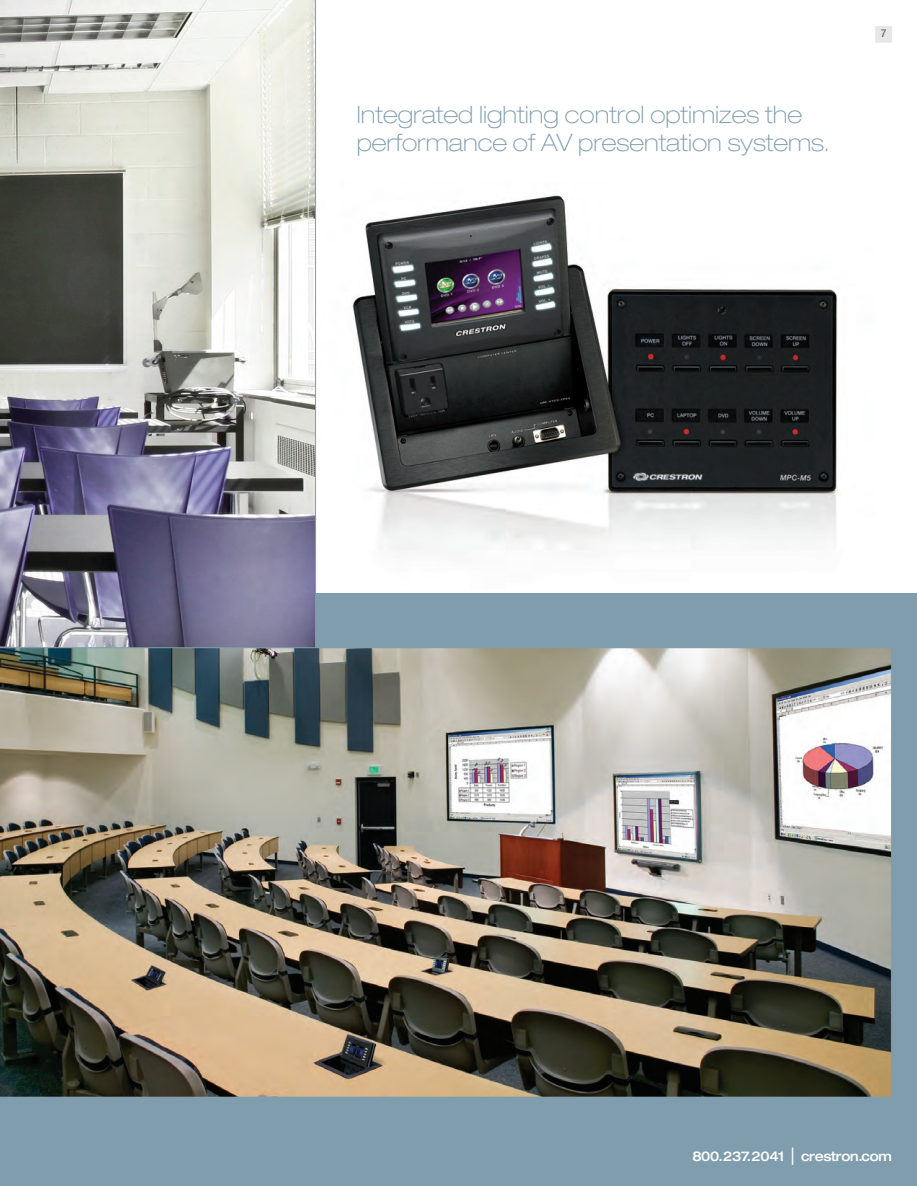
<style>
.page{position:relative;width:917px;height:1186px;background:#fff}
.page>*{position:absolute;margin:0;border:0;box-sizing:border-box;transform-origin:0 0}
.t1{font:100 expanded 24px/28.5px "Helvetica Neue";color:#809dad}
.t2{font:500 expanded 13.5px "Helvetica Neue";letter-spacing:-.02em;color:#fff;scale:.92 1}
.t3{font:condensed 10.8px "Helvetica Neue";color:#57585a;scale:1.11 1}
.s1{font-size:24px}
</style>
<div class="page">
<div style="left:0;top:593px;width:917px;height:593px;background:#809dad"></div>
<svg style="left:0;top:0;width:316px;height:647px;background:#a6a6aa"></svg>
<img style="left:0;top:647px;width:892px;height:450px">
<img style="left:352px;top:195px;width:487px;height:356px">
<div style="left:876px;top:27px;width:15px;height:15px;background:#e6e7e9"></div>
<div style="left:876px;top:26px;width:16px;height:16px;border:1px solid #e6e7e9"></div>
<p class="t1" style="left:357px;top:103px;width:474px">Integrated lighting control optimizes the performance of AV presentation systems.</p>
<p class="t3" style="left:881px;top:30px;width:7px">7</p>
<p class="t2" style="left:692px;top:1152px;width:218px">800.237.2041 <span class="s1">l</span> crestron.com</p>
</div>
